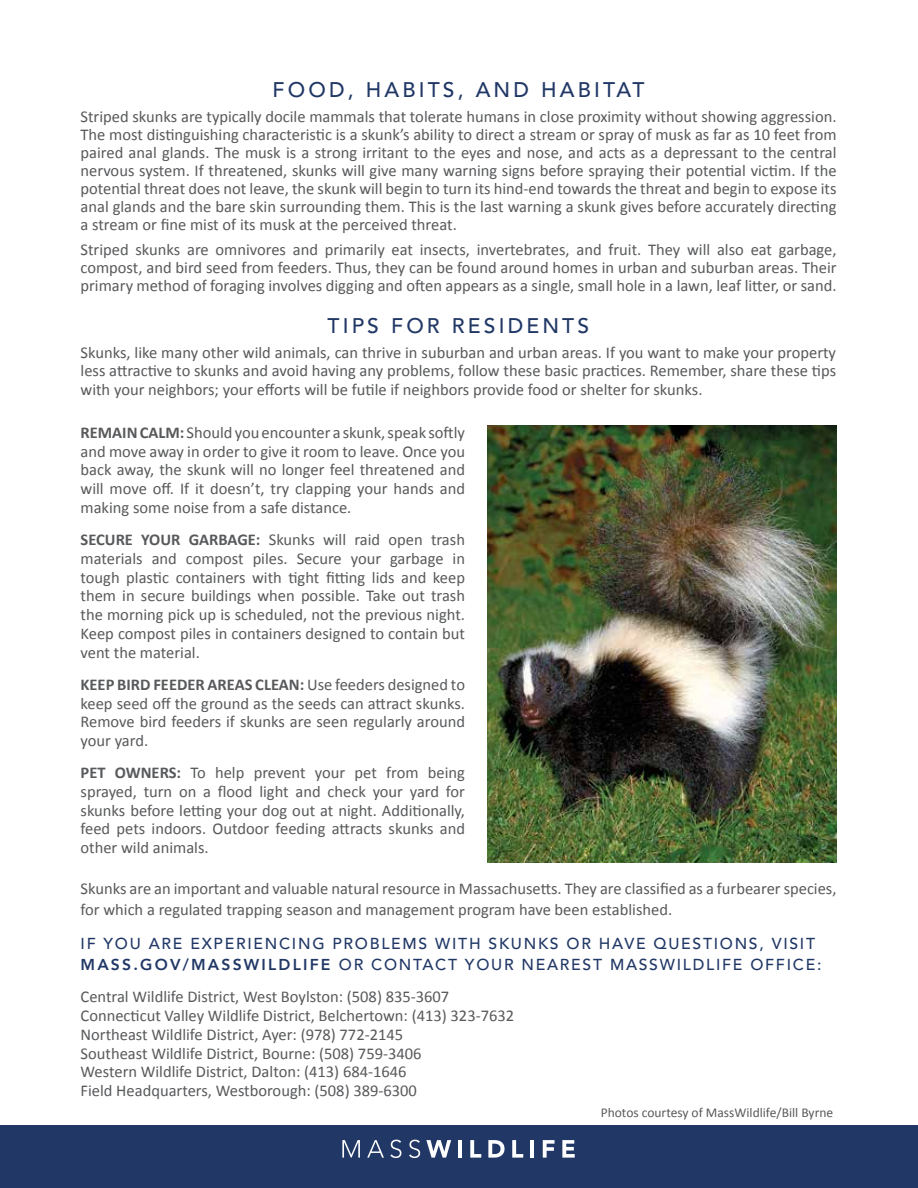
<style>
.page{position:relative;width:918px;height:1188px;background:#fff}
.page>*{position:absolute;margin:0;border:0;box-sizing:border-box;transform-origin:0 0}
.t1{font:500 21px "Avenir";letter-spacing:.15em;color:#213866}
.t2{font:16.5px/18.8px "Calibri";color:#58595b;text-align:justify}
.t3{font:500 15.75px/21px "Avenir";letter-spacing:.11em;color:#213866}
.t4{font:13.5px "Calibri";color:#58595b}
.s1{font-weight:700}
.s2{font-weight:800}
</style>
<div class="page">
<div style="left:0;top:1125px;width:918px;height:63px;background:#213866"></div>
<svg style="left:342px;top:1140px;width:18px;height:18px"></svg>
<svg style="left:367px;top:1140px;width:17px;height:18px"></svg>
<svg style="left:390px;top:1140px;width:11px;height:18px"></svg>
<svg style="left:409px;top:1140px;width:11px;height:18px"></svg>
<svg style="left:426px;top:1140px;width:25px;height:18px"></svg>
<hr style="left:458px;top:1140px;width:4px;height:18px;background:#fff">
<svg style="left:470px;top:1140px;width:11px;height:18px"></svg>
<svg style="left:488px;top:1140px;width:17px;height:18px"></svg>
<svg style="left:512px;top:1140px;width:11px;height:18px"></svg>
<hr style="left:530px;top:1140px;width:4px;height:18px;background:#fff">
<svg style="left:543px;top:1140px;width:12px;height:18px"></svg>
<svg style="left:562px;top:1140px;width:13px;height:18px"></svg>
<img style="left:487px;top:425px;width:350px;height:437px">
<p class="t1" style="left:273px;top:78px;width:374px">FOOD, HABITS, AND HABITAT</p>
<p class="t2" style="left:81px;top:107px;width:758px;line-height:18px">Striped skunks are typically docile mammals that tolerate humans in close proximity without showing aggression.<br>The most distinguishing characteristic is a skunk’s ability to direct a stream or spray of musk as far as 10 feet from paired anal glands. The musk is a strong irritant to the eyes and nose, and acts as a depressant to the central nervous system. If threatened, skunks will give many warning signs before spraying their potential victim. If the potential threat does not leave, the skunk will begin to turn its hind-end towards the threat and begin to expose its anal glands and the bare skin surrounding them. This is the last warning a skunk gives before accurately directing a stream or fine mist of its musk at the perceived threat.</p>
<p class="t2" style="left:81px;top:240px;width:758px;line-height:18px">Striped skunks are omnivores and primarily eat insects, invertebrates, and fruit. They will also eat garbage, compost, and bird seed from feeders. Thus, they can be found around homes in urban and suburban areas. Their primary method of foraging involves digging and often appears as a single, small hole in a lawn, leaf litter, or sand.</p>
<p class="t1" style="left:328px;top:314px;width:263px">TIPS FOR RESIDENTS</p>
<p class="t2" style="left:81px;top:344px;width:757px;line-height:18.3px">Skunks, like many other wild animals, can thrive in suburban and urban areas. If you want to make your property less attractive to skunks and avoid having any problems, follow these basic practices. Remember, share these tips with your neighbors; your efforts will be futile if neighbors provide food or shelter for skunks.</p>
<p class="t2" style="left:81px;top:423px;width:386px"><span class="s1">REMAIN CALM:</span> Should you encounter a skunk, speak softly and move away in order to give it room to leave. Once you back away, the skunk will no longer feel threatened and will move off. If it doesn’t, try clapping your hands and making some noise from a safe distance.</p>
<p class="t2" style="left:81px;top:530px;width:386px"><span class="s1">SECURE YOUR GARBAGE:</span> Skunks will raid open trash materials and compost piles. Secure your garbage in tough plastic containers with tight fitting lids and keep them in secure buildings when possible. Take out trash the morning pick up is scheduled, not the previous night.<br>Keep compost piles in containers designed to contain but vent the material.</p>
<p class="t2" style="left:81px;top:675px;width:386px"><span class="s1">KEEP BIRD FEEDER AREAS CLEAN:</span> Use feeders designed to keep seed off the ground as the seeds can attract skunks.<br>Remove bird feeders if skunks are seen regularly around your yard.</p>
<p class="t2" style="left:81px;top:763px;width:386px"><span class="s1">PET OWNERS:</span> To help prevent your pet from being sprayed, turn on a flood light and check your yard for skunks before letting your dog out at night. Additionally, feed pets indoors. Outdoor feeding attracts skunks and other wild animals.</p>
<p class="t2" style="left:81px;top:878px;width:758px;line-height:21px">Skunks are an important and valuable natural resource in Massachusetts. They are classified as a furbearer species, for which a regulated trapping season and management program have been established.</p>
<p class="t3" style="left:81px;top:934px;width:742px">IF YOU ARE EXPERIENCING PROBLEMS WITH SKUNKS OR HAVE QUESTIONS, VISIT<br><span class="s2">MASS.GOV/MASSWILDLIFE</span> OR CONTACT YOUR NEAREST MASSWILDLIFE OFFICE:</p>
<p class="t2" style="left:81px;top:988px;width:435px;text-align:left">Central Wildlife District, West Boylston: (508) 835-3607<br>Connecticut Valley Wildlife District, Belchertown: (413) 323-7632<br>Northeast Wildlife District, Ayer: (978) 772-2145<br>Southeast Wildlife District, Bourne: (508) 759-3406<br>Western Wildlife District, Dalton: (413) 684-1646<br>Field Headquarters, Westborough: (508) 389-6300</p>
<p class="t4" style="left:601px;top:1104px;width:234px">Photos courtesy of MassWildlife/Bill Byrne</p>
</div>
